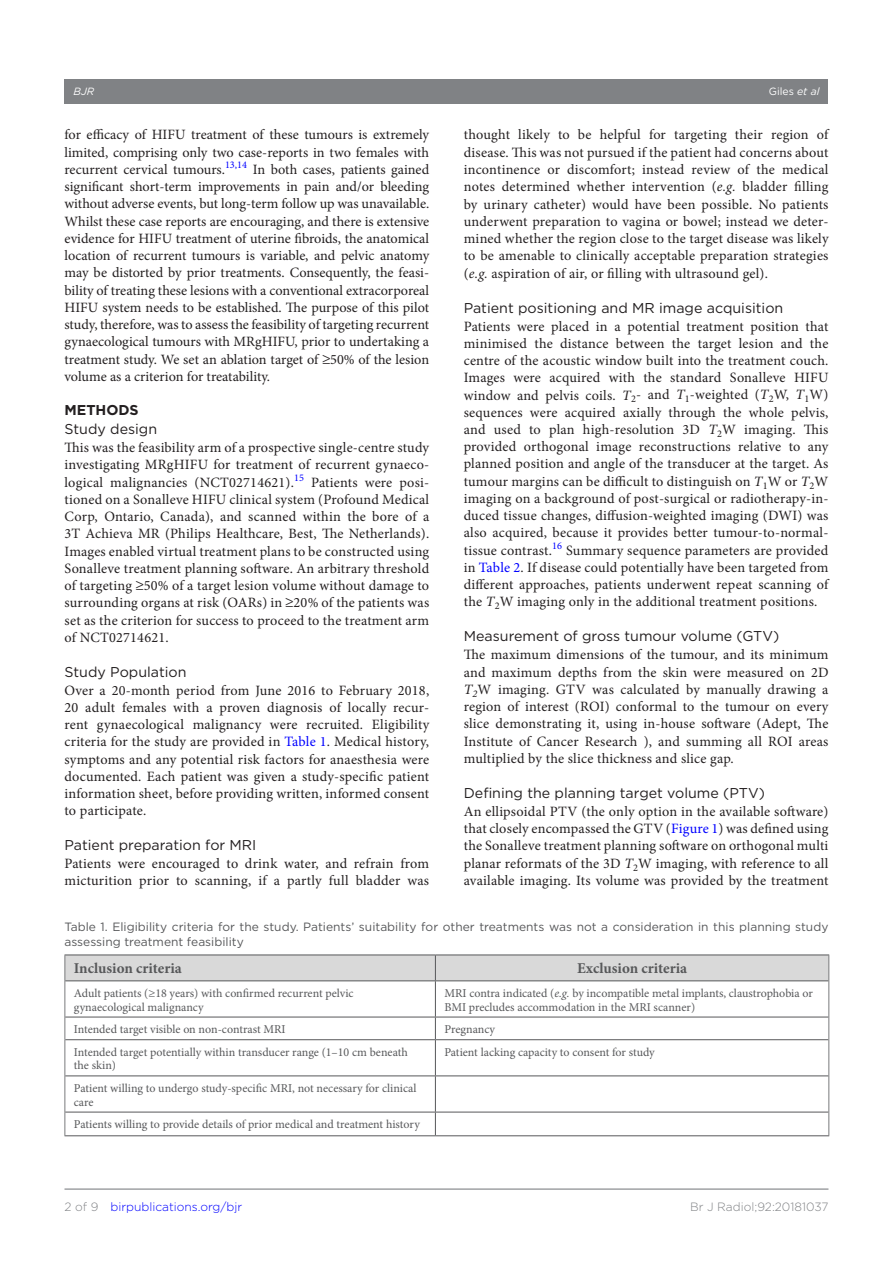
<style>
.page{position:relative;width:893px;height:1263px;background:#fff}
.page>*{position:absolute;margin:0;border:0;box-sizing:border-box;transform-origin:0 0}
.t1{font:700 15px "Minion Pro";color:#57585a}
.t2{font:14.25px/17.2px "Minion Pro";letter-spacing:.01em;color:#231f20;text-align:justify}
.t3{font:14.25px "Gotham";color:#231f20}
.t4{font:700 14.25px "Gotham";color:#231f20}
.t5{font:12px/13.5px "Minion Pro";color:#57585a}
.t6{font:12px/15px "Gotham";color:#57585a}
.t7{font:300 12px "Gotham";color:#00f}
.t8{font:300 12px "Gotham";color:#808285}
.t9{font:10.5px "Gotham";color:#fff}
.t10{font:italic 10.5px "Gotham";color:#fff}
.s1{font-style:italic}
.s2{color:#00f}
.s3{color:#808285}
</style>
<div class="page">
<hr style="left:64px;top:1188px;width:764px;height:2px;background:#808285">
<div style="left:64px;top:79px;width:764px;height:24px;background:#808285"></div>
<hr style="left:64px;top:954px;width:371px;height:1px;background:#57585a">
<hr style="left:435px;top:954px;width:394px;height:1px;background:#57585a">
<hr style="left:435px;top:981px;width:1px;height:36px;background:#57585a">
<hr style="left:65px;top:1017px;width:370px;height:1px;background:#57585a">
<hr style="left:435px;top:1017px;width:393px;height:1px;background:#57585a">
<svg style="left:435px;top:1017px;width:1px;height:22px"></svg>
<hr style="left:65px;top:1039px;width:370px;height:1px;background:#57585a">
<hr style="left:435px;top:1039px;width:393px;height:1px;background:#57585a">
<hr style="left:435px;top:1040px;width:1px;height:35px;background:#57585a">
<hr style="left:65px;top:1075px;width:370px;height:1px;background:#57585a">
<hr style="left:435px;top:1075px;width:393px;height:1px;background:#57585a">
<hr style="left:435px;top:1076px;width:1px;height:36px;background:#57585a">
<hr style="left:65px;top:1112px;width:370px;height:1px;background:#57585a">
<hr style="left:64px;top:1135px;width:371px;height:1px;background:#57585a">
<hr style="left:435px;top:1112px;width:393px;height:1px;background:#57585a">
<svg style="left:435px;top:1112px;width:1px;height:23px"></svg>
<hr style="left:435px;top:1135px;width:394px;height:1px;background:#57585a">
<hr style="left:64px;top:981px;width:1px;height:36px;background:#797a7c">
<svg style="left:64px;top:1017px;width:1px;height:23px"></svg>
<hr style="left:64px;top:1040px;width:1px;height:36px;background:#797a7c">
<hr style="left:64px;top:1076px;width:1px;height:36px;background:#797a7c">
<svg style="left:64px;top:1112px;width:1px;height:23px"></svg>
<svg style="left:64px;top:955px;width:765px;height:26px;background:#d3d3d3"></svg>
<hr style="left:828px;top:981px;width:1px;height:36px;background:#797a7c">
<svg style="left:828px;top:1017px;width:1px;height:23px"></svg>
<hr style="left:828px;top:1040px;width:1px;height:36px;background:#797a7c">
<hr style="left:828px;top:1076px;width:1px;height:36px;background:#797a7c">
<svg style="left:828px;top:1112px;width:1px;height:23px"></svg>
<p class="t10" style="left:74px;top:85px;width:22px">BJR</p>
<p class="t9" style="left:769px;top:85px;width:52px">Giles <span class="s1">et al</span></p>
<p class="t2" style="left:64px;top:126px;width:366px">for efficacy of HIFU treatment of these tumours is extremely limited, comprising only two case-reports in two females with recurrent cervical tumours.<sup>13,14</sup> In both cases, patients gained significant short-term improvements in pain and/or bleeding without adverse events, but long-term follow up was unavailable.<br>Whilst these case reports are encouraging, and there is extensive evidence for HIFU treatment of uterine fibroids, the anatomical location of recurrent tumours is variable, and pelvic anatomy may be distorted by prior treatments. Consequently, the feasi&shy;bility of treating these lesions with a conventional extracorporeal HIFU system needs to be established. The purpose of this pilot study, therefore, was to assess the feasibility of targeting recurrent gynaecological tumours with MRgHIFU, prior to undertaking a treatment study. We set an ablation target of ≥50% of the lesion volume as a criterion for treatability.</p>
<p class="t4" style="left:64px;top:400px;width:65px">METHODS</p>
<p class="t3" style="left:64px;top:420px;width:94px">Study design</p>
<p class="t2" style="left:64px;top:439px;width:366px">This was the feasibility arm of a prospective single-centre study investigating MRgHIFU for treatment of recurrent gynaeco&shy;logical malignancies (NCT02714621).<sup>15</sup> Patients were posi&shy;tioned on a Sonalleve HIFU clinical system (Profound Medical Corp, Ontario, Canada), and scanned within the bore of a 3T Achieva MR (Philips Healthcare, Best, The Netherlands).<br>Images enabled virtual treatment plans to be constructed using Sonalleve treatment planning software. An arbitrary threshold of targeting ≥50% of a target lesion volume without damage to surrounding organs at risk (OARs) in ≥20% of the patients was set as the criterion for success to proceed to the treatment arm of NCT02714621.</p>
<p class="t3" style="left:65px;top:662px;width:124px">Study Population</p>
<p class="t2" style="left:65px;top:681px;width:366px">Over a 20-month period from June 2016 to February 2018, 20 adult females with a proven diagnosis of locally recur&shy;rent gynaecological malignancy were recruited. Eligibility criteria for the study are provided in <span class="s2">Table 1</span>. Medical history, symptoms and any potential risk factors for anaesthesia were documented. Each patient was given a study-specific patient information sheet, before providing written, informed consent to participate.</p>
<p class="t3" style="left:65px;top:836px;width:193px">Patient preparation for MRI</p>
<p class="t2" style="left:65px;top:855px;width:366px">Patients were encouraged to drink water, and refrain from micturition prior to scanning, if a partly full bladder was</p>
<p class="t2" style="left:464px;top:126px;width:366px">thought likely to be helpful for targeting their region of disease. This was not pursued if the patient had concerns about incontinence or discomfort; instead review of the medical notes determined whether intervention (<span class="s1">e.g.</span> bladder filling by urinary catheter) would have been possible. No patients underwent preparation to vagina or bowel; instead we deter&shy;mined whether the region close to the target disease was likely to be amenable to clinically acceptable preparation strategies (<span class="s1">e.g.</span> aspiration of air, or filling with ultrasound gel).</p>
<p class="t3" style="left:464px;top:298px;width:321px">Patient positioning and MR image acquisition</p>
<p class="t2" style="left:464px;top:317px;width:366px">Patients were placed in a potential treatment position that minimised the distance between the target lesion and the centre of the acoustic window built into the treatment couch.<br>Images were acquired with the standard Sonalleve HIFU window and pelvis coils. <span class="s1">T</span><sub>2</sub>- and <span class="s1">T</span><sub>1</sub>-weighted (<span class="s1">T</span><sub>2</sub>W, <span class="s1">T</span><sub>1</sub>W) sequences were acquired axially through the whole pelvis, and used to plan high-resolution 3D <span class="s1">T</span><sub>2</sub>W imaging. This provided orthogonal image reconstructions relative to any planned position and angle of the transducer at the target. As tumour margins can be difficult to distinguish on <span class="s1">T</span><sub>1</sub>W or <span class="s1">T</span><sub>2</sub>W imaging on a background of post-surgical or radiotherapy-in&shy;duced tissue changes, diffusion-weighted imaging (DWI) was also acquired, because it provides better tumour-to-normal&shy;tissue contrast.<sup>16</sup> Summary sequence parameters are provided in <span class="s2">Table 2</span>. If disease could potentially have been targeted from different approaches, patients underwent repeat scanning of the <span class="s1">T</span><sub>2</sub>W imaging only in the additional treatment positions.</p>
<p class="t3" style="left:464px;top:627px;width:317px">Measurement of gross tumour volume (GTV)</p>
<p class="t2" style="left:464px;top:646px;width:366px">The maximum dimensions of the tumour, and its minimum and maximum depths from the skin were measured on 2D <span class="s1">T</span><sub>2</sub>W imaging. GTV was calculated by manually drawing a region of interest (ROI) conformal to the tumour on every slice demonstrating it, using in-house software (Adept, The Institute of Cancer Research ), and summing all ROI areas multiplied by the slice thickness and slice gap.</p>
<p class="t3" style="left:464px;top:784px;width:303px">Defining the planning target volume (PTV)</p>
<p class="t2" style="left:464px;top:803px;width:366px">An ellipsoidal PTV (the only option in the available software) that closely encompassed the GTV (<span class="s2">Figure 1</span>) was defined using the Sonalleve treatment planning software on orthogonal multi planar reformats of the 3D <span class="s1">T</span><sub>2</sub>W imaging, with reference to all available imaging. Its volume was provided by the treatment</p>
<p class="t6" style="left:64px;top:918px;width:765px">Table 1. Eligibility criteria for the study. Patients’ suitability for other treatments was not a consideration in this planning study assessing treatment feasibility</p>
<p class="t1" style="left:74px;top:958px;width:110px">Inclusion criteria</p>
<p class="t1" style="left:577px;top:958px;width:112px">Exclusion criteria</p>
<p class="t5" style="left:74px;top:986px;width:281px">Adult patients (≥18 years) with confirmed recurrent pelvic gynaecological malignancy</p>
<p class="t5" style="left:444px;top:986px;width:370px">MRI contra indicated (<span class="s1">e.g.</span> by incompatible metal implants, claustrophobia or<br>BMI precludes accommodation in the MRI scanner)</p>
<p class="t5" style="left:74px;top:1023px;width:213px">Intended target visible on non-contrast MRI</p>
<p class="t5" style="left:444px;top:1023px;width:52px">Pregnancy</p>
<p class="t5" style="left:74px;top:1045px;width:336px">Intended target potentially within transducer range (1–10 cm beneath the skin)</p>
<p class="t5" style="left:444px;top:1045px;width:212px">Patient lacking capacity to consent for study</p>
<p class="t5" style="left:74px;top:1081px;width:344px">Patient willing to undergo study-specific MRI, not necessary for clinical care</p>
<p class="t5" style="left:74px;top:1118px;width:347px">Patients willing to provide details of prior medical and treatment history</p>
<p class="t7" style="left:64px;top:1199px;width:179px"><span class="s3">2 of 9</span> birpublications.org/bjr</p>
<p class="t8" style="left:690px;top:1199px;width:140px">Br J Radiol;92:20181037</p>
</div>
